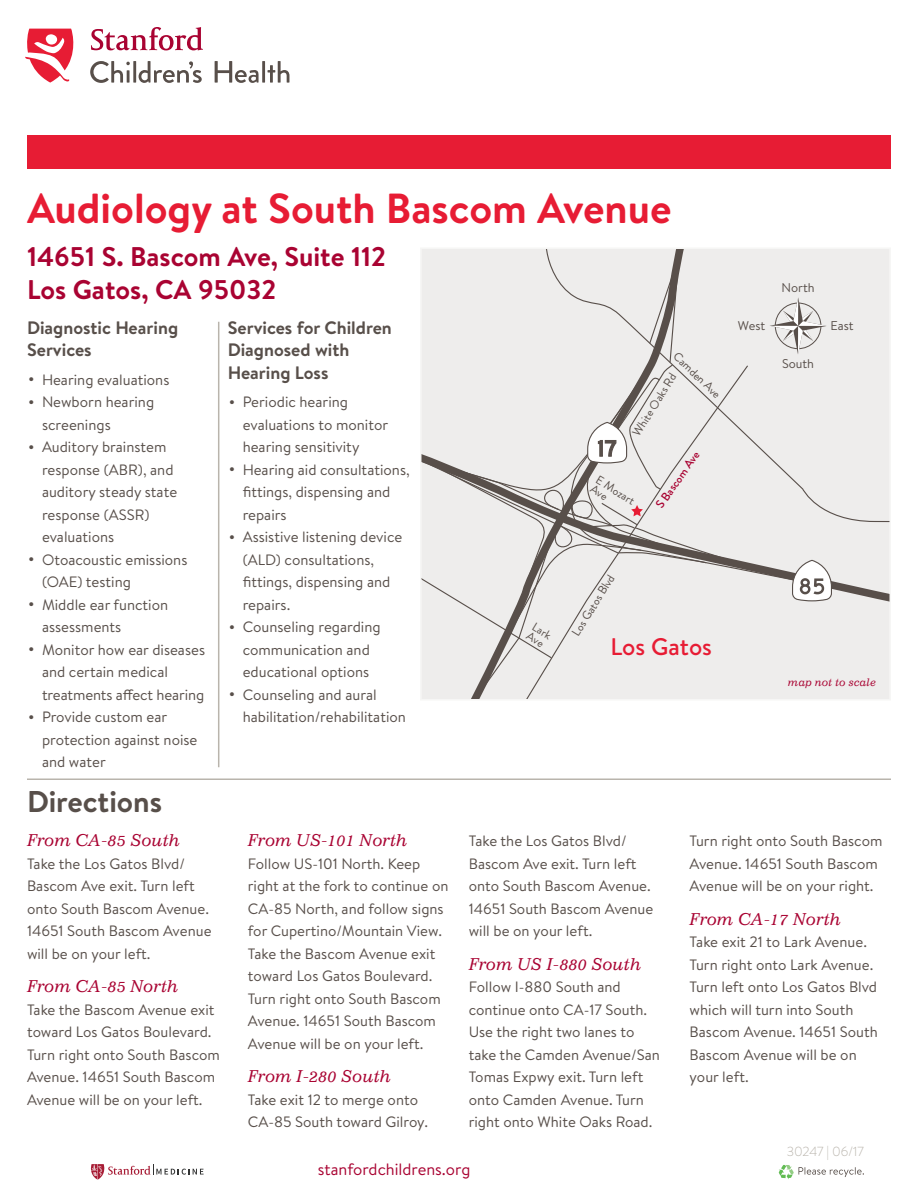
<style>
.page{position:relative;width:918px;height:1188px;background:#fff}
.page>*{position:absolute;margin:0;border:0;box-sizing:border-box;transform-origin:0 0}
.t1{font:700 42px "Brandon Text";color:#e71c34}
.t2{font:700 30px "Brandon Text";color:#584f4a}
.t3{font:700 27px/33px "Brandon Text";color:#a90332}
.t4{font:500 24px "Brandon Text";color:#e71c34}
.t5{font:700 18px/22.5px "Brandon Text";color:#584f4a}
.t6{font:italic 16.5px "Impressum LT";color:#a90332}
.t7{font:16.5px "Brandon Text";color:#a90332}
.t8{font:15px/22.5px "Brandon Text";color:#584f4a}
.t9{font:300 13.5px "Brandon Grotesque";color:#b9b4ac}
.t10{font:12.6px "Brandon Text";color:#584f4a}
.t11{font:12px/10.5px "Brandon Grotesque";color:#584f4a}
.t12{font:500 12px "Brandon Grotesque";color:#a90332}
.t13{font:italic 10.5px "Impressum LT";color:#a90332}
.s1{font-weight:700}
</style>
<div class="page">
<svg style="left:90px;top:61px;width:40px;height:22px"></svg>
<hr style="left:133px;top:61px;width:3px;height:22px;background:#584f4a">
<svg style="left:139px;top:61px;width:63px;height:22px"></svg>
<hr style="left:262px;top:61px;width:3px;height:22px;background:#584f4a">
<svg style="left:215px;top:61px;width:44px;height:22px"></svg>
<svg style="left:268px;top:61px;width:21px;height:22px"></svg>
<svg style="left:91px;top:27px;width:112px;height:23px"></svg>
<svg style="left:25px;top:29px;width:49px;height:54px"></svg>
<div style="left:46px;top:34px;width:11px;height:11px;background:#fff;border-radius:50%"></div>
<div style="left:27px;top:135px;width:864px;height:34px;background:#e71c34"></div>
<svg style="left:91px;top:1164px;width:113px;height:16px"></svg>
<svg style="left:779px;top:1165px;width:85px;height:14px"></svg>
<hr style="left:27px;top:778px;width:864px;height:2px;background:#b9b4ac">
<hr style="left:218px;top:322px;width:1px;height:445px;background:#b9b4ac">
<svg style="left:421px;top:249px;width:469px;height:450px;background:#e6e4e3"></svg>
<h1 class="t1" style="left:27px;top:179px;width:646px">Audiology at South Bascom Avenue</h1>
<h3 class="t3" style="left:27px;top:240px;width:361px">14651 S. Bascom Ave, Suite 112<br>Los Gatos, CA 95032</h3>
<p class="t5" style="left:27px;top:316px;width:153px">Diagnostic Hearing<br>Services</p>
<p class="t8" style="left:28px;top:368px;width:142px"><span class="s1">•</span> Hearing evaluations</p>
<p class="t8" style="left:42px;top:390px;width:114px;text-indent:-14px"><span class="s1">•</span> Newborn hearing screenings</p>
<p class="t8" style="left:42px;top:435px;width:137px;text-indent:-14px"><span class="s1">•</span> Auditory brainstem response (ABR), and auditory steady state response (ASSR) evaluations</p>
<p class="t8" style="left:42px;top:548px;width:147px;text-indent:-14px"><span class="s1">•</span> Otoacoustic emissions (OAE) testing</p>
<p class="t8" style="left:42px;top:593px;width:128px;text-indent:-14px"><span class="s1">•</span> Middle ear function assessments</p>
<p class="t8" style="left:42px;top:638px;width:165px;text-indent:-14px"><span class="s1">•</span> Monitor how ear diseases and certain medical treatments affect hearing</p>
<p class="t8" style="left:42px;top:705px;width:157px;text-indent:-14px"><span class="s1">•</span> Provide custom ear protection against noise and water</p>
<p class="t5" style="left:228px;top:316px;width:166px">Services for Children<br>Diagnosed with<br>Hearing Loss</p>
<p class="t8" style="left:243px;top:390px;width:147px;text-indent:-14px"><span class="s1">•</span> Periodic hearing evaluations to monitor hearing sensitivity</p>
<p class="t8" style="left:243px;top:458px;width:169px;text-indent:-14px"><span class="s1">•</span> Hearing aid consultations, fittings, dispensing and repairs</p>
<p class="t8" style="left:243px;top:525px;width:161px;text-indent:-14px"><span class="s1">•</span> Assistive listening device (ALD) consultations, fittings, dispensing and repairs.</p>
<p class="t8" style="left:229px;top:615px;width:153px;text-align:center"><span class="s1">•</span> Counseling regarding communication and educational options</p>
<p class="t8" style="left:243px;top:683px;width:165px;text-indent:-14px"><span class="s1">•</span> Counseling and aural habilitation/rehabilitation</p>
<p class="t11" style="left:679px;top:350px;width:62px;rotate:44deg">Camden Ave</p>
<p class="t11" style="left:631px;top:432px;width:73px;rotate:-58deg">White Oaks Rd</p>
<p class="t11" style="left:599px;top:475px;width:45px;rotate:31deg">E Mozart<br>Ave</p>
<p class="t12" style="left:652px;top:502px;width:68px;rotate:-55deg">S Bascom Ave</p>
<p class="t11" style="left:536px;top:621px;width:22px;rotate:31deg">Lark<br>Ave</p>
<p class="t11" style="left:570px;top:632px;width:71px;rotate:-58deg">Los Gatos Blvd</p>
<h3 class="t4" style="left:611px;top:630px;width:103px">Los Gatos</h3>
<p class="t10" style="left:782px;top:279px;width:35px">North</p>
<p class="t10" style="left:738px;top:317px;width:29px">West</p>
<p class="t10" style="left:831px;top:317px;width:25px">East</p>
<p class="t10" style="left:782px;top:355px;width:34px">South</p>
<p class="t13" style="left:788px;top:675px;width:90px">map not to scale</p>
<h2 class="t2" style="left:27px;top:781px;width:137px">Directions</h2>
<p class="t6" style="left:27px;top:830px;width:154px">From CA-85 South</p>
<p class="t8" style="left:27px;top:852px;width:186px">Take the Los Gatos Blvd/<br>Bascom Ave exit. Turn left onto South Bascom Avenue.<br>14651 South Bascom Avenue will be on your left.</p>
<p class="t6" style="left:27px;top:976px;width:153px">From CA-85 North</p>
<p class="t8" style="left:27px;top:998px;width:194px">Take the Bascom Avenue exit toward Los Gatos Boulevard.<br>Turn right onto South Bascom<br>Avenue. 14651 South Bascom<br>Avenue will be on your left.</p>
<p class="t6" style="left:248px;top:830px;width:161px">From US-101 North</p>
<p class="t8" style="left:248px;top:852px;width:202px">Follow US-101 North. Keep right at the fork to continue on<br>CA-85 North, and follow signs for Cupertino/Mountain View.<br>Take the Bascom Avenue exit toward Los Gatos Boulevard.<br>Turn right onto South Bascom<br>Avenue. 14651 South Bascom<br>Avenue will be on your left.</p>
<p class="t6" style="left:248px;top:1066px;width:144px">From I-280 South</p>
<p class="t8" style="left:248px;top:1088px;width:182px">Take exit 12 to merge onto<br>CA‑85 South toward Gilroy.</p>
<p class="t8" style="left:469px;top:829px;width:186px">Take the Los Gatos Blvd/<br>Bascom Ave exit. Turn left onto South Bascom Avenue.<br>14651 South Bascom Avenue will be on your left.</p>
<p class="t6" style="left:469px;top:954px;width:174px">From US I-880 South</p>
<p class="t8" style="left:469px;top:975px;width:193px">Follow I-880 South and continue onto CA-17 South.<br>Use the right two lanes to take the Camden Avenue/San<br>Tomas Expwy exit. Turn left onto Camden Avenue. Turn right onto White Oaks Road.</p>
<p class="t7" style="left:318px;top:1157px;width:154px">stanfordchildrens.org</p>
<p class="t8" style="left:690px;top:829px;width:194px">Turn right onto South Bascom<br>Avenue. 14651 South Bascom<br>Avenue will be on your right.</p>
<p class="t6" style="left:690px;top:909px;width:153px">From CA-17 North</p>
<p class="t8" style="left:690px;top:930px;width:190px">Take exit 21 to Lark Avenue.<br>Turn right onto Lark Avenue.<br>Turn left onto Los Gatos Blvd which will turn into South<br>Bascom Avenue. 14651 South<br>Bascom Avenue will be on your left.</p>
<p class="t9" style="left:787px;top:1142px;width:79px">30247 | 06/17</p>
</div>
